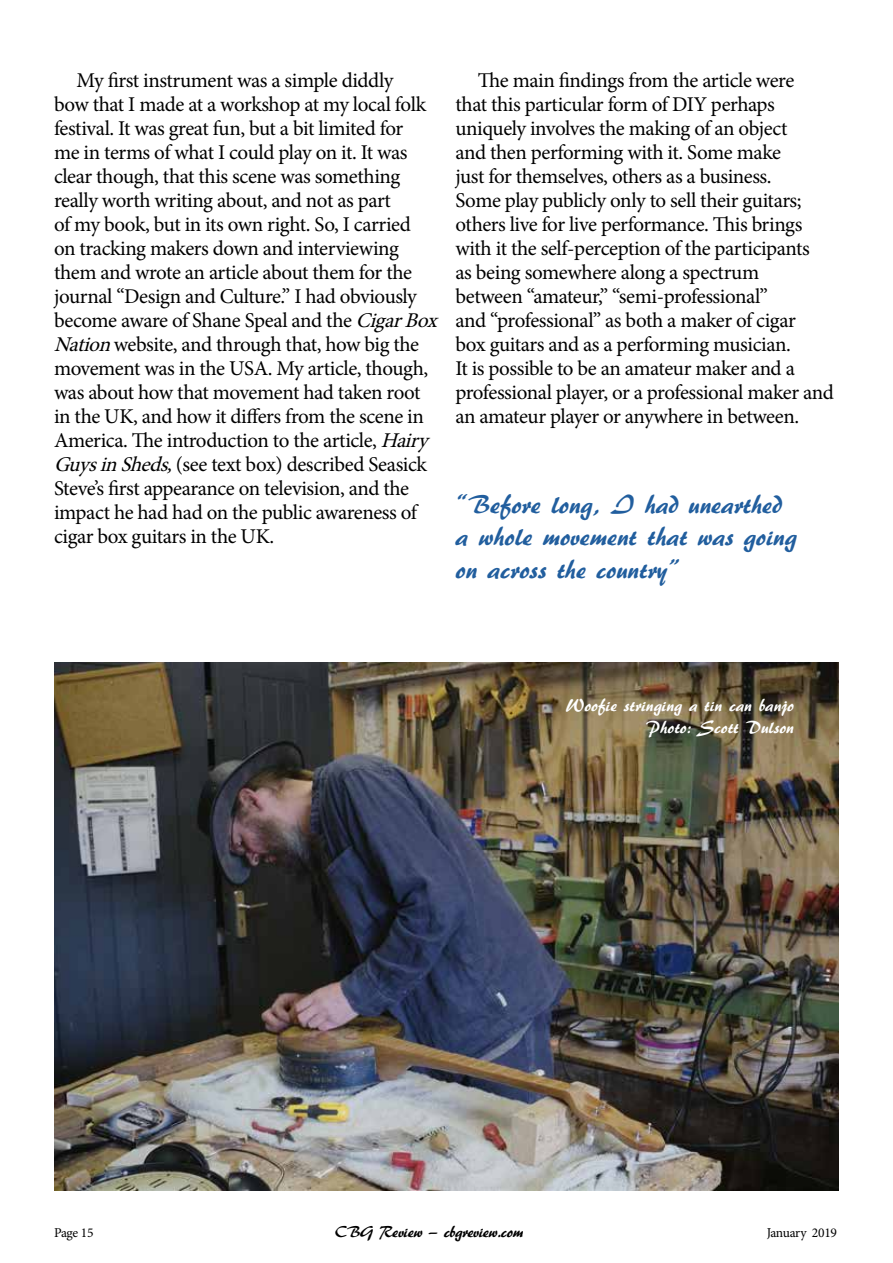
<style>
.page{position:relative;width:893px;height:1263px;background:#fff}
.page>*{position:absolute;margin:0;border:0;box-sizing:border-box;transform-origin:0 0}
.t1{font:27px/32.4px "ARBERKLEY";color:#215e9e}
.t2{font:21px/24px "Minion Pro";letter-spacing:-.025em;color:#000}
.t3{font:18px/21.6px "ARBERKLEY";color:#fff;text-align:right}
.t4{font:16.5px "ARBERKLEY";letter-spacing:-.02em;color:#000}
.t5{font:13.5px "Minion Pro";letter-spacing:-.025em;color:#000}
.s1{font-style:italic}
</style>
<div class="page">
<img style="left:54px;top:662px;width:785px;height:529px">
<p class="t2" style="left:54px;top:69px;width:392px;text-indent:23px">My first instrument was a simple diddly<br>bow that I made at a workshop at my local folk festival. It was great fun, but a bit limited for<br>me in terms of what I could play on it. It was clear though, that this scene was something really worth writing about, and not as part<br>of my book, but in its own right. So, I carried<br>on tracking makers down and interviewing them and wrote an article about them for the journal “Design and Culture.” I had obviously become aware of Shane Speal and the <span class="s1">CigarBox Nation</span>website, and through that, how big the movement was in the USA. My article, though, was about how that movement had taken root<br>in the UK, and how it differs from the scene in America. The introduction to the article, <span class="s1">Hairy GuysinSheds,</span>(see text box) described Seasick Steve’s first appearance on television, and the impact he had had on the public awareness of cigar box guitars in the UK.</p>
<p class="t2" style="left:455px;top:69px;width:380px;text-indent:22px">The main findings from the article were<br>that this particular form of DIY perhaps uniquely involves the making of an object<br>and then performing with it. Some make<br>just for themselves, others as a business.<br>Some play publicly only to sell their guitars; others live for live performance. This brings with it the self-perception of the participants<br>as being somewhere along a spectrum<br>between “amateur,” “semi-professional”<br>and “professional” as both a maker of cigar<br>box guitars and as a performing musician.<br>It is possible to be an amateur maker and a professional player, or a professional maker and an amateur player or anywhere in between.</p>
<p class="t1" style="left:455px;top:488px;width:343px">“Before long, I had unearthed a whole movement that was going on across the country”</p>
<p class="t3" style="left:566px;top:695px;width:230px">Woofie stringing a tin can banjo<br>Photo: Scott Dulson</p>
<p class="t5" style="left:54px;top:1223px;width:41px">Page 15</p>
<p class="t4" style="left:335px;top:1221px;width:189px">CBG Review — cbgreview.com</p>
<p class="t5" style="left:767px;top:1223px;width:72px">January 2019</p>
</div>
